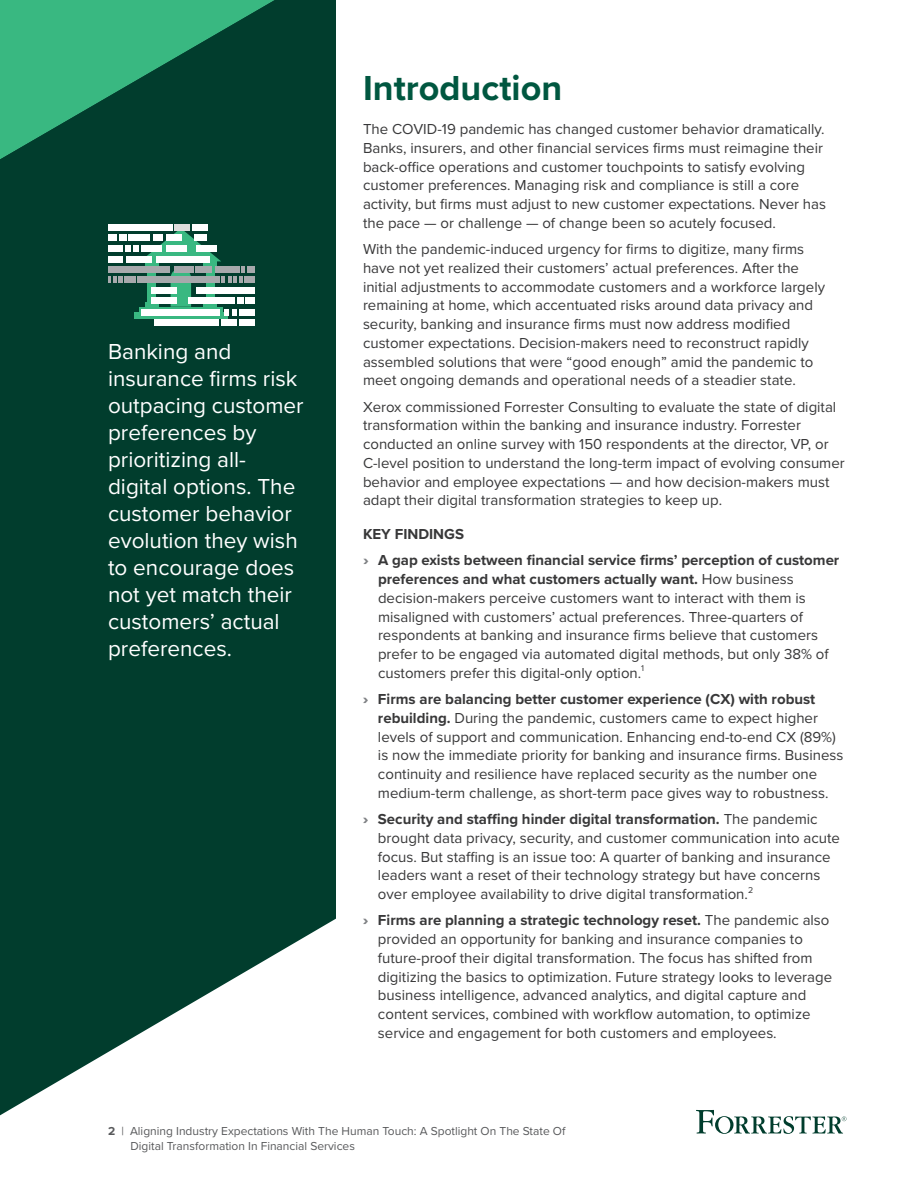
<style>
.page{position:relative;width:918px;height:1188px;background:#fff}
.page>*{position:absolute;margin:0;border:0;box-sizing:border-box;transform-origin:0 0}
.t1{font:700 36px "Proxima Nova";color:#005740}
.t2{font:22.5px/27px "Proxima Nova";color:#fff}
.t3{font:15px/18.8px "Proxima Nova";color:#383839}
.t4{font:700 15px/26.2px "Proxima Nova";color:#383839}
.t5{font:12px/15px "Proxima Nova";color:#58595b}
.s1{font-weight:900;color:#808285}
.s2{font-weight:700}
</style>
<div class="page">
<svg style="left:0;top:0;width:336px;height:1115px;background:#1b5142"></svg>
<svg style="left:0;top:0;width:274px;height:159px;background:#1d7a57"></svg>
<svg style="left:696px;top:1110px;width:150px;height:24px"></svg>
<div style="left:135px;top:312px;width:93px;height:6px;background:#39b881"></div>
<div style="left:108px;top:224px;width:65px;height:6px;background:#fff"></div>
<div style="left:175px;top:224px;width:15px;height:6px;background:#dedddc"></div>
<div style="left:193px;top:224px;width:15px;height:6px;background:#fff"></div>
<div style="left:246px;top:298px;width:9px;height:6px;background:#fff"></div>
<div style="left:239px;top:309px;width:16px;height:7px;background:#fff"></div>
<div style="left:239px;top:319px;width:16px;height:7px;background:#fff"></div>
<div style="left:221px;top:319px;width:16px;height:7px;background:#fff"></div>
<div style="left:154px;top:319px;width:65px;height:7px;background:#fff"></div>
<div style="left:196px;top:287px;width:59px;height:7px;background:#fff"></div>
<div style="left:245px;top:276px;width:10px;height:7px;background:#a7a9ac"></div>
<div style="left:247px;top:266px;width:8px;height:6px;background:#a7a9ac"></div>
<svg style="left:108px;top:228px;width:137px;height:88px"></svg>
<div style="left:141px;top:246px;width:21px;height:6px;background:#fff"></div>
<div style="left:166px;top:246px;width:20px;height:6px;background:#fff"></div>
<div style="left:196px;top:246px;width:20px;height:6px;background:#fff"></div>
<h2 class="t2" style="left:108px;top:337px;width:197px">Banking and insurance firms risk outpacing customer preferences by prioritizing all&shy;digital options. The customer behavior evolution they wish to encourage does not yet match their customers’ actual preferences.</h2>
<h1 class="t1" style="left:363px;top:62px;width:201px">Introduction</h1>
<p class="t3" style="left:363px;top:119px;width:465px">The COVID-19 pandemic has changed customer behavior dramatically.<br>Banks, insurers, and other financial services firms must reimagine their back-office operations and customer touchpoints to satisfy evolving customer preferences. Managing risk and compliance is still a core activity, but firms must adjust to new customer expectations. Never has the pace — or challenge — of change been so acutely focused.</p>
<p class="t3" style="left:363px;top:239px;width:464px">With the pandemic-induced urgency for firms to digitize, many firms have not yet realized their customers’ actual preferences. After the initial adjustments to accommodate customers and a workforce largely remaining at home, which accentuated risks around data privacy and security, banking and insurance firms must now address modified customer expectations. Decision-makers need to reconstruct rapidly assembled solutions that were “good enough” amid the pandemic to meet ongoing demands and operational needs of a steadier state.</p>
<p class="t3" style="left:363px;top:397px;width:483px">Xerox commissioned Forrester Consulting to evaluate the state of digital transformation within the banking and insurance industry. Forrester conducted an online survey with 150 respondents at the director, VP, or C-level position to understand the long-term impact of evolving consumer behavior and employee expectations — and how decision-makers must adapt their digital transformation strategies to keep up.</p>
<p class="t4" style="left:363px;top:521px;width:478px">KEY FINDINGS<br><span class="s1">›</span> A gap exists between financial service firms’ perception of customer</p>
<p class="t3" style="left:378px;top:569px;width:452px"><span class="s2">preferences and what customers actually want.</span> How business decision-makers perceive customers want to interact with them is misaligned with customers’ actual preferences. Three-quarters of respondents at banking and insurance firms believe that customers prefer to be engaged via automated digital methods, but only 38% of customers prefer this digital-only option.<sup>1</sup></p>
<p class="t3" style="left:378px;top:689px;width:467px;text-indent:-15px"><span class="s1">›</span> <span class="s2">Firms are balancing better customer experience (CX) with robust rebuilding.</span> During the pandemic, customers came to expect higher levels of support and communication. Enhancing end-to-end CX (89%) is now the immediate priority for banking and insurance firms. Business continuity and resilience have replaced security as the number one medium-term challenge, as short-term pace gives way to robustness.</p>
<p class="t3" style="left:378px;top:809px;width:464px;text-indent:-15px"><span class="s1">›</span> <span class="s2">Security and staffing hinder digital transformation.</span> The pandemic brought data privacy, security, and customer communication into acute focus. But staffing is an issue too: A quarter of banking and insurance leaders want a reset of their technology strategy but have concerns over employee availability to drive digital transformation.<sup>2</sup></p>
<p class="t3" style="left:378px;top:910px;width:456px;text-indent:-15px"><span class="s1">›</span> <span class="s2">Firms are planning a strategic technology reset.</span> The pandemic also provided an opportunity for banking and insurance companies to future-proof their digital transformation. The focus has shifted from digitizing the basics to optimization. Future strategy looks to leverage business intelligence, advanced analytics, and digital capture and content services, combined with workflow automation, to optimize service and engagement for both customers and employees.</p>
<p class="t5" style="left:130px;top:1123px;width:436px;text-indent:-22px"><span class="s2">2</span> | Aligning Industry Expectations With The Human Touch: A Spotlight On The State Of<br>Digital Transformation In Financial Services</p>
</div>
